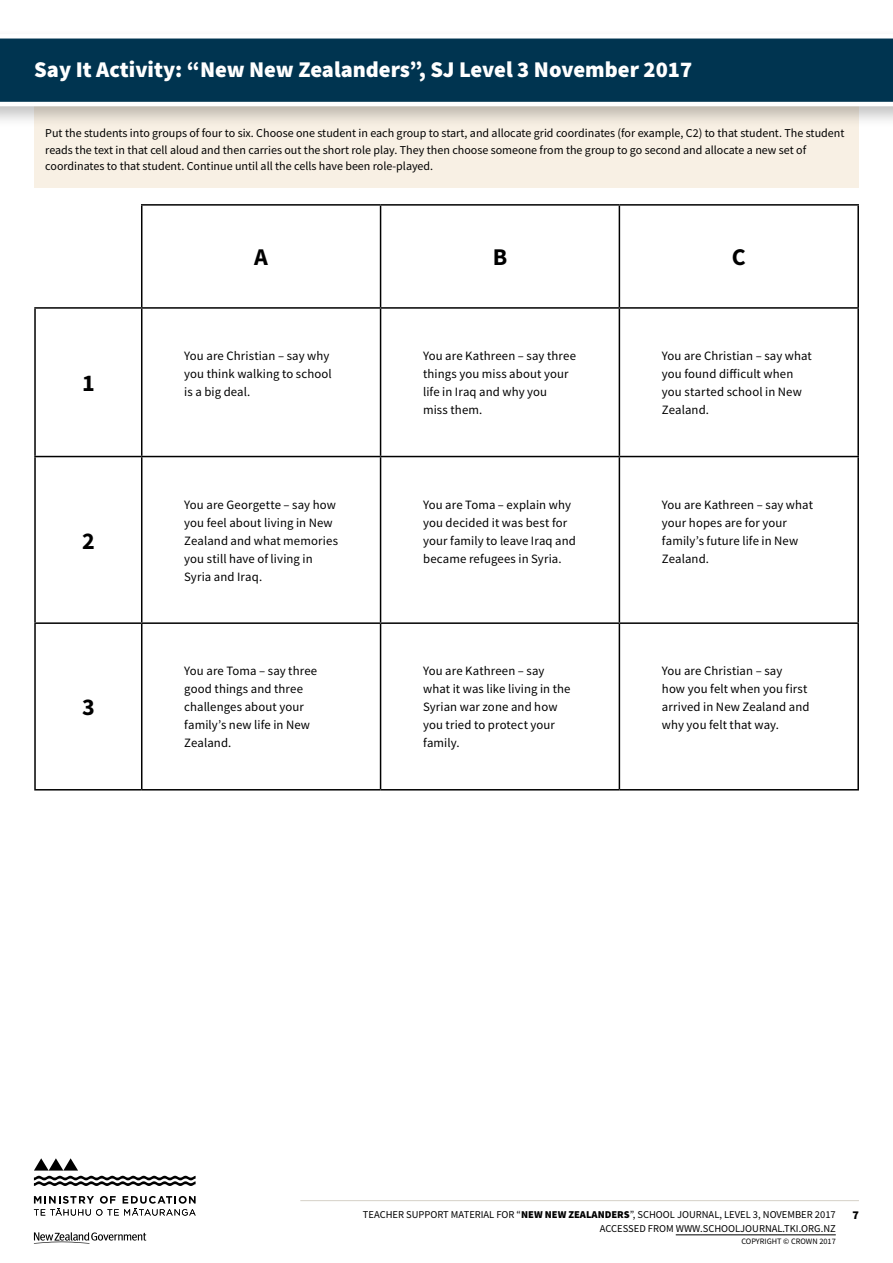
<style>
.page{position:relative;width:893px;height:1263px;background:#fff}
.page>*{position:absolute;margin:0;border:0;box-sizing:border-box;transform-origin:0 0}
.t1{font:700 24px "Source Sans Pro";color:#000}
.t2{font:900 22.5px "Source Sans Pro";color:#fff}
.t3{font:12.75px/18px "Source Sans Pro";letter-spacing:.01em;color:#000}
.t4{font:12px/16.5px "Source Sans Pro";color:#000}
.t5{font:900 12px "Source Sans Pro";color:#000}
.t6{font:10.5px "Source Sans Pro";color:#000}
.t7{font:8.25px "Source Sans Pro";color:#000}
.s1{font-weight:900}
</style>
<div class="page">
<hr style="left:300px;top:1200px;width:559px;height:1px;background:#d6d1c8">
<svg style="left:34px;top:1196px;width:162px;height:19px"></svg>
<svg style="left:34px;top:1158px;width:44px;height:12px"></svg>
<svg style="left:34px;top:1176px;width:162px;height:10px"></svg>
<svg style="left:34px;top:1232px;width:112px;height:12px"></svg>
<hr style="left:676px;top:1234px;width:160px;height:1px;background:#000">
<div style="left:34px;top:53px;width:825px;height:135px;background:#f8f0e4"></div>
<div style="left:0;top:28px;width:893px;height:101px;background:#000;opacity:.25"></div>
<svg style="left:0;top:34px;width:893px;height:72px;background:#1e4c65"></svg>
<hr style="left:141px;top:204px;width:240px;height:2px;background:#000">
<hr style="left:141px;top:206px;width:1px;height:101px;background:#000">
<hr style="left:381px;top:204px;width:238px;height:2px;background:#000">
<hr style="left:380px;top:206px;width:1px;height:101px;background:#000">
<hr style="left:619px;top:204px;width:240px;height:2px;background:#000">
<hr style="left:619px;top:206px;width:1px;height:101px;background:#000">
<hr style="left:857px;top:206px;width:2px;height:101px;background:#000">
<hr style="left:34px;top:307px;width:108px;height:2px;background:#000">
<hr style="left:34px;top:309px;width:2px;height:147px;background:#000">
<hr style="left:142px;top:307px;width:239px;height:2px;background:#000">
<hr style="left:141px;top:309px;width:1px;height:147px;background:#000">
<hr style="left:381px;top:307px;width:238px;height:2px;background:#000">
<hr style="left:380px;top:309px;width:1px;height:147px;background:#000">
<hr style="left:619px;top:307px;width:240px;height:2px;background:#000">
<hr style="left:619px;top:309px;width:1px;height:147px;background:#000">
<hr style="left:857px;top:309px;width:2px;height:147px;background:#000">
<hr style="left:34px;top:456px;width:108px;height:1px;background:#000">
<hr style="left:34px;top:457px;width:2px;height:165px;background:#000">
<hr style="left:142px;top:456px;width:239px;height:1px;background:#000">
<hr style="left:141px;top:457px;width:1px;height:165px;background:#000">
<hr style="left:381px;top:456px;width:238px;height:1px;background:#000">
<hr style="left:380px;top:457px;width:1px;height:165px;background:#000">
<hr style="left:619px;top:456px;width:240px;height:1px;background:#000">
<hr style="left:619px;top:457px;width:1px;height:165px;background:#000">
<hr style="left:857px;top:457px;width:2px;height:165px;background:#000">
<hr style="left:34px;top:622px;width:108px;height:2px;background:#000">
<hr style="left:34px;top:624px;width:2px;height:165px;background:#000">
<hr style="left:142px;top:622px;width:239px;height:2px;background:#000">
<hr style="left:141px;top:624px;width:1px;height:165px;background:#000">
<hr style="left:381px;top:622px;width:238px;height:2px;background:#000">
<hr style="left:380px;top:624px;width:1px;height:165px;background:#000">
<hr style="left:619px;top:622px;width:240px;height:2px;background:#000">
<hr style="left:619px;top:624px;width:1px;height:165px;background:#000">
<hr style="left:857px;top:624px;width:2px;height:165px;background:#000">
<hr style="left:34px;top:789px;width:108px;height:1px;background:#000">
<hr style="left:142px;top:789px;width:239px;height:1px;background:#000">
<hr style="left:381px;top:789px;width:238px;height:1px;background:#000">
<hr style="left:619px;top:789px;width:240px;height:1px;background:#000">
<h2 class="t2" style="left:34px;top:54px;width:659px">Say It Activity: “New New Zealanders”, SJ Level 3 November 2017</h2>
<p class="t4" style="left:45px;top:125px;width:801px">Put the students into groups of four to six. Choose one student in each group to start, and allocate grid coordinates (for example, C2) to that student. The student reads the text in that cell aloud and then carries out the short role play. They then choose someone from the group to go second and allocate a new set of coordinates to that student. Continue until all the cells have been role-played.</p>
<h1 class="t1" style="left:82px;top:367px;width:14px">1</h1>
<h1 class="t1" style="left:82px;top:525px;width:14px">2</h1>
<h1 class="t1" style="left:82px;top:691px;width:14px">3</h1>
<h1 class="t1" style="left:254px;top:241px;width:15px">A</h1>
<h1 class="t1" style="left:493px;top:241px;width:16px">B</h1>
<h1 class="t1" style="left:732px;top:241px;width:15px">C</h1>
<p class="t3" style="left:184px;top:347px;width:149px">You are Christian – say why you think walking to school is a big deal.</p>
<p class="t3" style="left:423px;top:347px;width:154px">You are Kathreen – say three things you miss about your life in Iraq and why you<br>miss them.</p>
<p class="t3" style="left:662px;top:347px;width:151px">You are Christian – say what you found difficult when you started school in New<br>Zealand.</p>
<p class="t3" style="left:184px;top:495px;width:155px">You are Georgette – say how you feel about living in New<br>Zealand and what memories you still have of living in<br>Syria and Iraq.</p>
<p class="t3" style="left:423px;top:495px;width:154px">You are Toma – explain why you decided it was best for your family to leave Iraq and became refugees in Syria.</p>
<p class="t3" style="left:662px;top:495px;width:153px">You are Kathreen – say what your hopes are for your family’s future life in New<br>Zealand.</p>
<p class="t3" style="left:184px;top:662px;width:134px">You are Toma – say three good things and three challenges about your family’s new life in New<br>Zealand.</p>
<p class="t3" style="left:423px;top:662px;width:149px">You are Kathreen – say what it was like living in the<br>Syrian war zone and how you tried to protect your family.</p>
<p class="t3" style="left:662px;top:662px;width:149px">You are Christian – say<br>how you felt when you first arrived in New Zealand and why you felt that way.</p>
<p class="t6" style="left:363px;top:1208px;width:474px">TEACHER SUPPORT MATERIAL FOR “<span class="s1">NEW NEW ZEALANDERS</span>”, SCHOOL JOURNAL, LEVEL 3, NOVEMBER 2017</p>
<p class="t5" style="left:852px;top:1206px;width:8px">7</p>
<p class="t6" style="left:600px;top:1222px;width:237px">ACCESSED FROM WWW.SCHOOLJOURNAL.TKI.ORG.NZ</p>
<p class="t7" style="left:741px;top:1236px;width:96px">COPYRIGHT © CROWN 2017</p>
</div>
